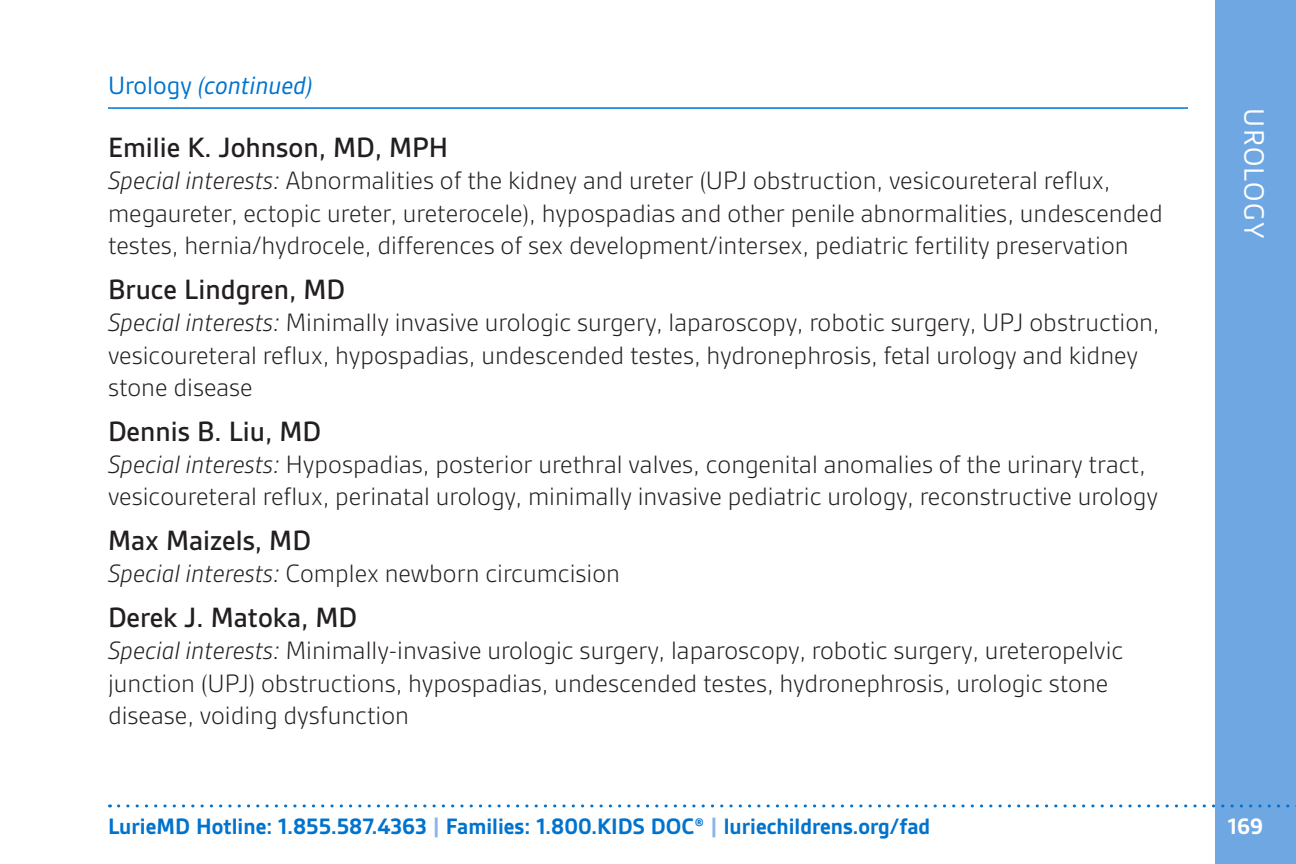
<style>
.page{position:relative;width:1296px;height:864px;background:#fff}
.page>*{position:absolute;margin:0;border:0;box-sizing:border-box;transform-origin:0 0}
.t1{font:500 30px "Gesta";color:#231f20}
.t2{font:30px "Gesta";letter-spacing:.05em;color:#fff}
.t3{font:300 27px/32.4px "Gesta";color:#231f20}
.t4{font:italic 27px "Gesta";color:#0073ce}
.t5{font:700 24px "Gesta";color:#0073ce}
.t6{font:700 24px "Gesta";color:#fff}
.s1{font-style:normal}
.s2{font-style:italic}
.s3{color:#8bb5e8}
</style>
<div class="page">
<div style="left:1215px;top:0;width:81px;height:864px;background:#6fa7e3"></div>
<svg style="left:118px;top:804px;width:1178px;height:3px"></svg>
<hr style="left:108px;top:107px;width:1080px;height:2px;background:#0073ce">
<p class="t4" style="left:108px;top:71px;width:206px"><span class="s1">Urology</span> (continued)</p>
<p class="t1" style="left:108px;top:131px;width:342px">Emilie K. Johnson, MD, MPH</p>
<p class="t3" style="left:108px;top:165px;width:1056px"><span class="s2">Special interests:</span> Abnormalities of the kidney and ureter (UPJ obstruction, vesicoureteral reflux, megaureter, ectopic ureter, ureterocele), hypospadias and other penile abnormalities, undescended testes, hernia/hydrocele, differences of sex development/intersex, pediatric fertility preservation</p>
<p class="t1" style="left:108px;top:273px;width:238px">Bruce Lindgren, MD</p>
<p class="t3" style="left:108px;top:306px;width:1053px"><span class="s2">Special interests:</span> Minimally invasive urologic surgery, laparoscopy, robotic surgery, UPJ obstruction, vesicoureteral reflux, hypospadias, undescended testes, hydronephrosis, fetal urology and kidney stone disease</p>
<p class="t1" style="left:108px;top:415px;width:215px">Dennis B. Liu, MD</p>
<p class="t3" style="left:108px;top:448px;width:1052px"><span class="s2">Special interests:</span> Hypospadias, posterior urethral valves, congenital anomalies of the urinary tract, vesicoureteral reflux, perinatal urology, minimally invasive pediatric urology, reconstructive urology</p>
<p class="t1" style="left:108px;top:524px;width:204px">Max Maizels, MD</p>
<p class="t3" style="left:108px;top:558px;width:514px"><span class="s2">Special interests:</span> Complex newborn circumcision</p>
<p class="t1" style="left:108px;top:601px;width:251px">Derek J. Matoka, MD</p>
<p class="t3" style="left:108px;top:635px;width:1017px"><span class="s2">Special interests:</span> Minimally-invasive urologic surgery, laparoscopy, robotic surgery, ureteropelvic junction (UPJ) obstructions, hypospadias, undescended testes, hydronephrosis, urologic stone disease, voiding dysfunction</p>
<p class="t2" style="left:1270px;top:108px;width:133px;rotate:90deg">UROLOGY</p>
<p class="t5" style="left:108px;top:814px;width:824px">LurieMD Hotline: 1.855.587.4363 <span class="s3">|</span> Families: 1.800.KIDS DOC® <span class="s3">|</span> luriechildrens.org/fad</p>
<p class="t6" style="left:1228px;top:814px;width:37px">169</p>
</div>
